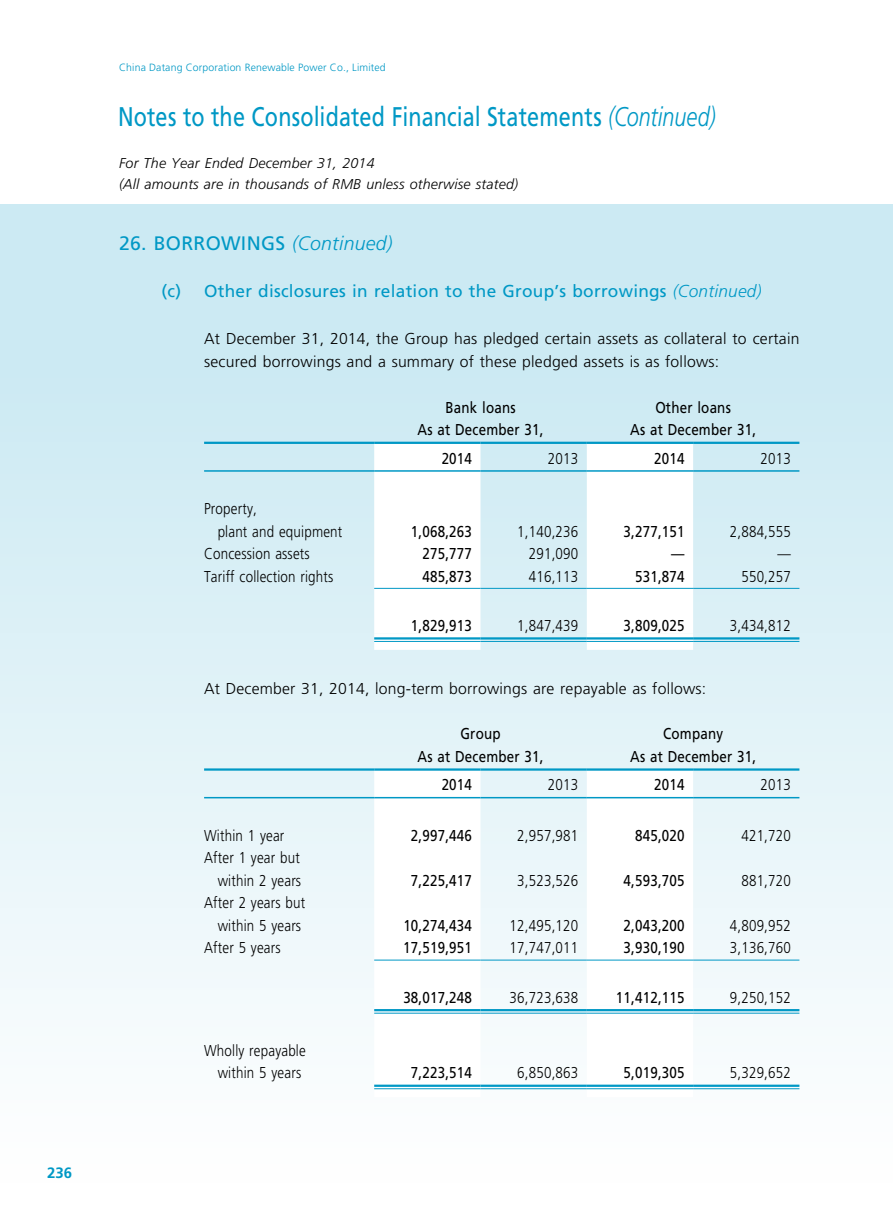
<style>
.page{position:relative;width:893px;height:1212px;background:#fff}
.page>*{position:absolute;margin:0;border:0;box-sizing:border-box;transform-origin:0 0}
.t1{font:27px "Frutiger LT Std";letter-spacing:.005em;color:#0098c5;scale:.8 1}
.t2{font:19.5px "Frutiger LT Std";letter-spacing:.015em;color:#0098c5}
.t3{font:17.25px "Frutiger LT Std";letter-spacing:.015em;color:#0098c5}
.t4{font:300 15.75px/22.5px "Frutiger LT Std";letter-spacing:.015em;color:#000;text-align:right;scale:.85 1}
.t5{font:15.75px "Frutiger LT Std";letter-spacing:.015em;color:#000;scale:.85 1}
.t6{font:300 15.75px/23.2px "Frutiger LT Std";letter-spacing:.015em;color:#000}
.t7{font:700 15px "Frutiger LT Std";color:#0098c5}
.t8{font:italic 300 14.25px/21px "Frutiger LT Std";letter-spacing:.015em;color:#000}
.t9{font:300 10.5px "Frutiger LT Std";letter-spacing:.015em;color:#0098c5}
.s1{font-weight:300;font-style:italic}
</style>
<div class="page">
<div style="left:0;top:204px;width:893px;height:978px;background:linear-gradient(to bottom,#c5e7f1,#fdfefe)"></div>
<hr style="left:892px;top:204px;width:1px;height:978px;background:#cceaf3">
<svg style="left:374px;top:444px;width:319px;height:190px"></svg>
<svg style="left:374px;top:634px;width:319px;height:16px"></svg>
<hr style="left:204px;top:442px;width:170px;height:2px;background:#0098c5">
<hr style="left:374px;top:442px;width:106px;height:2px;background:#0098c5">
<hr style="left:480px;top:442px;width:107px;height:2px;background:#0098c5">
<hr style="left:587px;top:442px;width:106px;height:2px;background:#0098c5">
<hr style="left:693px;top:442px;width:106px;height:2px;background:#0098c5">
<hr style="left:204px;top:470px;width:170px;height:2px;background:#0098c5">
<hr style="left:374px;top:470px;width:106px;height:2px;background:#0098c5">
<hr style="left:480px;top:470px;width:107px;height:2px;background:#0098c5">
<hr style="left:587px;top:470px;width:106px;height:2px;background:#0098c5">
<hr style="left:693px;top:470px;width:106px;height:2px;background:#0098c5">
<hr style="left:374px;top:588px;width:106px;height:1px;background:#0098c5">
<hr style="left:480px;top:588px;width:107px;height:1px;background:#0098c5">
<hr style="left:587px;top:588px;width:106px;height:1px;background:#0098c5">
<hr style="left:693px;top:588px;width:106px;height:1px;background:#0098c5">
<hr style="left:374px;top:637px;width:106px;height:2px;background:#0098c5">
<hr style="left:374px;top:641px;width:106px;height:1px;background:#0098c5">
<hr style="left:480px;top:637px;width:107px;height:2px;background:#0098c5">
<hr style="left:480px;top:641px;width:107px;height:1px;background:#0098c5">
<hr style="left:587px;top:637px;width:106px;height:2px;background:#0098c5">
<hr style="left:587px;top:641px;width:106px;height:1px;background:#0098c5">
<hr style="left:693px;top:637px;width:106px;height:2px;background:#0098c5">
<hr style="left:693px;top:641px;width:106px;height:1px;background:#0098c5">
<svg style="left:374px;top:771px;width:319px;height:234px"></svg>
<svg style="left:374px;top:1005px;width:319px;height:92px"></svg>
<hr style="left:204px;top:768px;width:170px;height:3px;background:#0098c5">
<hr style="left:374px;top:768px;width:106px;height:3px;background:#0098c5">
<hr style="left:480px;top:768px;width:107px;height:3px;background:#0098c5">
<hr style="left:587px;top:768px;width:106px;height:3px;background:#0098c5">
<hr style="left:693px;top:768px;width:106px;height:3px;background:#0098c5">
<hr style="left:204px;top:797px;width:170px;height:1px;background:#0098c5">
<hr style="left:374px;top:797px;width:106px;height:1px;background:#0098c5">
<hr style="left:480px;top:797px;width:107px;height:1px;background:#0098c5">
<hr style="left:587px;top:797px;width:106px;height:1px;background:#0098c5">
<hr style="left:693px;top:797px;width:106px;height:1px;background:#0098c5">
<hr style="left:374px;top:960px;width:106px;height:1px;background:#0098c5">
<hr style="left:480px;top:960px;width:107px;height:1px;background:#0098c5">
<hr style="left:587px;top:960px;width:106px;height:1px;background:#0098c5">
<hr style="left:693px;top:960px;width:106px;height:1px;background:#0098c5">
<hr style="left:374px;top:1009px;width:106px;height:2px;background:#0098c5">
<hr style="left:374px;top:1013px;width:106px;height:1px;background:#0098c5">
<hr style="left:480px;top:1009px;width:107px;height:2px;background:#0098c5">
<hr style="left:480px;top:1013px;width:107px;height:1px;background:#0098c5">
<hr style="left:587px;top:1009px;width:106px;height:2px;background:#0098c5">
<hr style="left:587px;top:1013px;width:106px;height:1px;background:#0098c5">
<hr style="left:693px;top:1009px;width:106px;height:2px;background:#0098c5">
<hr style="left:693px;top:1013px;width:106px;height:1px;background:#0098c5">
<hr style="left:374px;top:1084px;width:106px;height:3px;background:#0098c5">
<hr style="left:374px;top:1088px;width:106px;height:1px;background:#0098c5">
<hr style="left:480px;top:1084px;width:107px;height:3px;background:#0098c5">
<hr style="left:480px;top:1088px;width:107px;height:1px;background:#0098c5">
<hr style="left:587px;top:1084px;width:106px;height:3px;background:#0098c5">
<hr style="left:587px;top:1088px;width:106px;height:1px;background:#0098c5">
<hr style="left:693px;top:1084px;width:106px;height:3px;background:#0098c5">
<hr style="left:693px;top:1088px;width:106px;height:1px;background:#0098c5">
<p class="t7" style="left:47px;top:1163px;width:27px">236</p>
<p class="t9" style="left:119px;top:62px;width:268px">China Datang Corporation Renewable Power Co., Limited</p>
<h1 class="t1" style="left:118px;top:101px;width:749px">N otes to the Consolidated Financial Statements <span class="s1">(Continued)</span></h1>
<p class="t8" style="left:119px;top:152px;width:401px">For The Year Ended December 31, 2014<br>(All amounts are in thousands of RMB unless otherwise stated)</p>
<p class="t2" style="left:119px;top:232px;width:275px">26. BO RROWING S <span class="s1">(Continued)</span></p>
<p class="t3" style="left:162px;top:281px;width:601px">(c) Other disclosures in relation to the Group’s borrowings <span class="s1">(Continued)</span></p>
<p class="t6" style="left:204px;top:327px;width:597px">At December 31, 2014, the Group has pledged certain assets as collateral to certain secured borrowings and a summary of these pledged assets is as follows:</p>
<p class="t5" style="left:445px;top:398px;width:84px">Bank loans</p>
<p class="t5" style="left:655px;top:398px;width:90px">Other loans</p>
<p class="t5" style="left:418px;top:420px;width:150px">As at December 31,</p>
<p class="t5" style="left:630px;top:420px;width:150px">As at December 31,</p>
<p class="t5" style="left:442px;top:449px;width:37px">2014</p>
<p class="t4" style="left:548px;top:447px;width:37px">2013</p>
<p class="t5" style="left:654px;top:449px;width:37px">2014</p>
<p class="t4" style="left:761px;top:447px;width:37px">2013</p>
<p class="t4" style="left:218px;top:498px;width:148px;text-align:left;text-indent:-14px">Property,<br>plant and equipment</p>
<p class="t5" style="left:411px;top:522px;width:73px">1,068,263</p>
<p class="t4" style="left:517px;top:520px;width:73px">1,140,236</p>
<p class="t5" style="left:624px;top:522px;width:73px">3,277,151</p>
<p class="t4" style="left:730px;top:520px;width:73px">2,884,555</p>
<p class="t4" style="left:204px;top:543px;width:126px">Concession assets</p>
<p class="t5" style="left:422px;top:544px;width:60px">275,777</p>
<p class="t4" style="left:529px;top:543px;width:60px">291,090</p>
<p class="t5" style="left:671px;top:544px;width:17px">—</p>
<p class="t4" style="left:777px;top:543px;width:17px">—</p>
<p class="t4" style="left:204px;top:565px;width:154px">Tariff collection rights</p>
<p class="t5" style="left:422px;top:567px;width:60px">485,873</p>
<p class="t4" style="left:529px;top:565px;width:60px">416,113</p>
<p class="t5" style="left:635px;top:567px;width:60px">531,874</p>
<p class="t4" style="left:741px;top:565px;width:60px">550,257</p>
<p class="t5" style="left:411px;top:616px;width:73px">1,829,913</p>
<p class="t4" style="left:517px;top:615px;width:73px">1,847,439</p>
<p class="t5" style="left:624px;top:616px;width:73px">3,809,025</p>
<p class="t4" style="left:730px;top:615px;width:73px">3,434,812</p>
<p class="t6" style="left:204px;top:677px;width:504px">At December 31, 2014, long-term borrowings are repayable as follows:</p>
<p class="t5" style="left:460px;top:725px;width:49px">Group</p>
<p class="t5" style="left:663px;top:725px;width:72px">Company</p>
<p class="t5" style="left:418px;top:747px;width:150px">As at December 31,</p>
<p class="t5" style="left:630px;top:747px;width:150px">As at December 31,</p>
<p class="t5" style="left:442px;top:776px;width:37px">2014</p>
<p class="t4" style="left:548px;top:774px;width:37px">2013</p>
<p class="t5" style="left:654px;top:776px;width:37px">2014</p>
<p class="t4" style="left:761px;top:774px;width:37px">2013</p>
<p class="t4" style="left:204px;top:824px;width:96px">Within 1 year</p>
<p class="t5" style="left:411px;top:826px;width:73px">2,997,446</p>
<p class="t4" style="left:517px;top:824px;width:73px">2,957,981</p>
<p class="t5" style="left:635px;top:826px;width:60px">845,020</p>
<p class="t4" style="left:741px;top:824px;width:60px">421,720</p>
<p class="t4" style="left:204px;top:847px;width:116px">After 1 year but within 2 years</p>
<p class="t5" style="left:411px;top:871px;width:73px">7,225,417</p>
<p class="t4" style="left:517px;top:869px;width:73px">3,523,526</p>
<p class="t5" style="left:624px;top:871px;width:73px">4,593,705</p>
<p class="t4" style="left:741px;top:869px;width:60px">881,720</p>
<p class="t4" style="left:204px;top:892px;width:121px">After 2 years but within 5 years</p>
<p class="t5" style="left:403px;top:916px;width:82px">10,274,434</p>
<p class="t4" style="left:510px;top:914px;width:82px">12,495,120</p>
<p class="t5" style="left:624px;top:916px;width:73px">2,043,200</p>
<p class="t4" style="left:730px;top:914px;width:73px">4,809,952</p>
<p class="t4" style="left:204px;top:937px;width:92px">After 5 years</p>
<p class="t5" style="left:403px;top:938px;width:82px">17,519,951</p>
<p class="t4" style="left:510px;top:937px;width:82px">17,747,011</p>
<p class="t5" style="left:624px;top:938px;width:73px">3,930,190</p>
<p class="t4" style="left:730px;top:937px;width:73px">3,136,760</p>
<p class="t5" style="left:403px;top:988px;width:82px">38,017,248</p>
<p class="t4" style="left:510px;top:986px;width:82px">36,723,638</p>
<p class="t5" style="left:616px;top:988px;width:82px">11,412,115</p>
<p class="t4" style="left:730px;top:986px;width:73px">9,250,152</p>
<p class="t4" style="left:204px;top:1039px;width:121px;text-align:center">Wholly repayable within 5 years</p>
<p class="t5" style="left:411px;top:1063px;width:73px">7,223,514</p>
<p class="t4" style="left:517px;top:1062px;width:73px">6,850,863</p>
<p class="t5" style="left:624px;top:1063px;width:73px">5,019,305</p>
<p class="t4" style="left:730px;top:1062px;width:73px">5,329,652</p>
</div>
